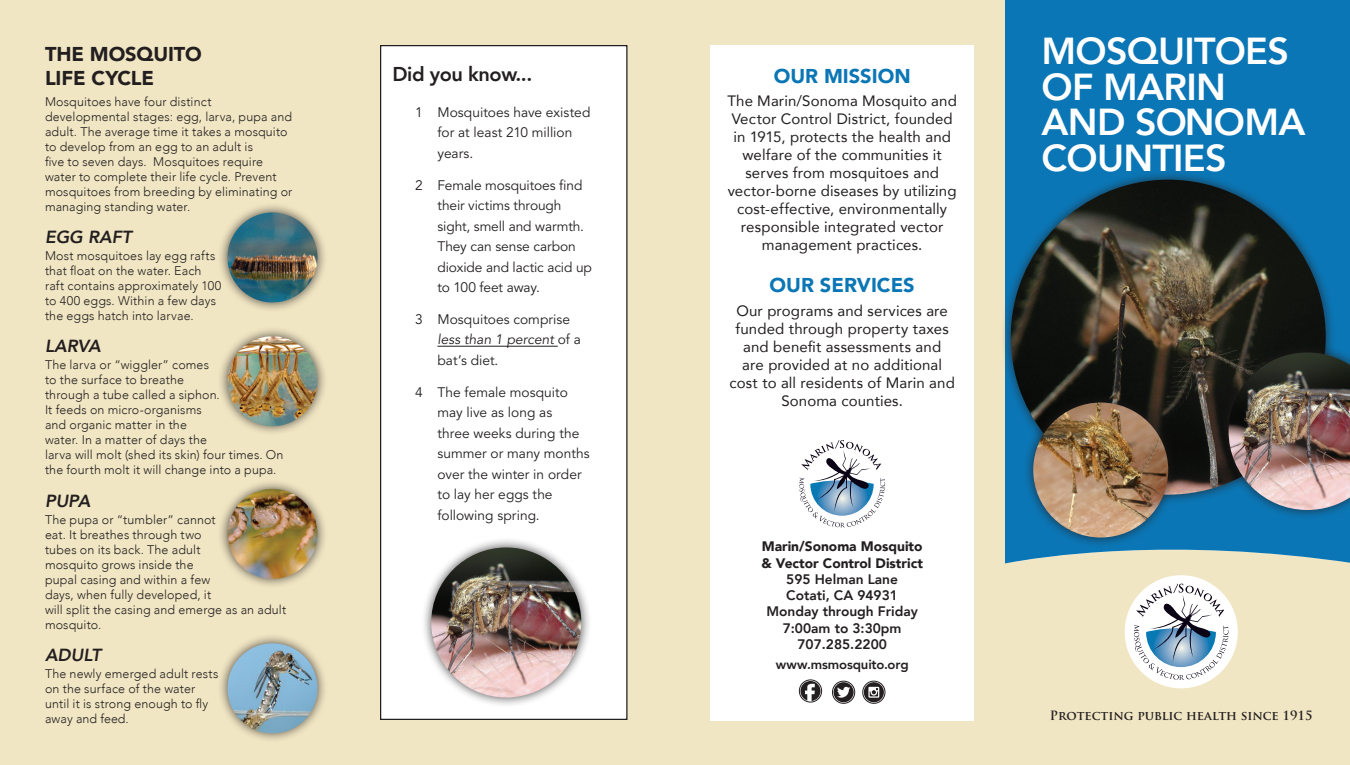
<style>
.page{position:relative;width:1350px;height:765px;background:#fff}
.page>*{position:absolute;margin:0;border:0;box-sizing:border-box;transform-origin:0 0}
.t1{font:800 37.5px/35.5px "Avenir";letter-spacing:-.02em;color:#fff}
.Page_Title{font:900 20px "Avenir";color:#0b76b5}
.Page_Title-2{font:900 20px/24px "Avenir";letter-spacing:-.01em;color:#231f20}
.t2{font:800 20px "Avenir";letter-spacing:-.02em;color:#231f20}
.t3{font:italic 800 17.5px "Avenir";color:#231f20}
.Body_Copy{font:15px/18px "Avenir";letter-spacing:.01em;color:#231f20;text-align:center}
.t4{font:13.75px/20.5px "Avenir";color:#231f20}
.t5{font:800 13.75px/16.2px "Avenir";color:#231f20}
.t6{font:900 13.75px "Avenir";color:#231f20}
.Body_Copy-2{font:800 13.12px "Avenir";letter-spacing:-.01em;color:#231f20}
.Body_Copy-3{font:300 12.5px/15px "Avenir";letter-spacing:.01em;color:#231f20}
.t7{font:700 12.5px "Trajan Pro";color:#231f20}
</style>
<div class="page">
<div style="left:664px;top:0;width:348px;height:765px;background:#f1e6c3"></div>
<div style="left:338px;top:0;width:348px;height:765px;background:#f1e6c3"></div>
<div style="left:0;top:0;width:338px;height:765px;background:#f1e6c3"></div>
<div style="left:1012px;top:564px;width:338px;height:201px;background:#f1e6c3"></div>
<div style="left:218px;top:203px;width:109px;height:109px;background:#231f20;opacity:.75"></div>
<img style="left:228px;top:212px;width:90px;height:90px;border-radius:45px">
<div style="left:218px;top:326px;width:109px;height:110px;background:#231f20;opacity:.75"></div>
<img style="left:228px;top:336px;width:90px;height:90px;border-radius:45px">
<div style="left:218px;top:633px;width:109px;height:110px;background:#231f20;opacity:.75"></div>
<img style="left:228px;top:643px;width:90px;height:90px;border-radius:45px">
<div style="left:218px;top:479px;width:109px;height:110px;background:#231f20;opacity:.75"></div>
<img style="left:228px;top:489px;width:90px;height:90px;border-radius:45px">
<div style="left:381px;top:46px;width:246px;height:673px;background:#fff"></div>
<hr style="left:438px;top:346px;width:120px;height:1px;background:#231f20">
<div style="left:380px;top:45px;width:248px;height:675px;border:1px solid #231f20"></div>
<div style="left:421px;top:538px;width:170px;height:170px;background:#231f20;opacity:.75"></div>
<img style="left:431px;top:547px;width:150px;height:151px;border-radius:75px">
<div style="left:1005px;top:0;width:345px;height:564px;background:#0b76b5"></div>
<div style="left:1001px;top:170px;width:335px;height:335px;background:#231f20;opacity:.75"></div>
<img style="left:1011px;top:180px;width:315px;height:315px;border-radius:158px">
<div style="left:1023px;top:393px;width:155px;height:154px;background:#231f20;opacity:.75"></div>
<img style="left:1033px;top:403px;width:135px;height:135px;border-radius:68px">
<div style="left:1219px;top:343px;width:131px;height:177px;background:#231f20;opacity:.75"></div>
<img style="left:1229px;top:352px;width:121px;height:158px">
<div style="left:711px;top:46px;width:263px;height:675px;background:#fff"></div>
<svg style="left:799px;top:440px;width:86px;height:87px"></svg>
<svg style="left:800px;top:681px;width:21px;height:20px"></svg>
<div style="left:799px;top:680px;width:23px;height:22px;border:1px solid #231f20;border-radius:50%"></div>
<svg style="left:834px;top:682px;width:20px;height:20px"></svg>
<div style="left:832px;top:681px;width:23px;height:22px;border:1px solid #231f20;border-radius:50%"></div>
<svg style="left:864px;top:682px;width:20px;height:20px"></svg>
<div style="left:863px;top:681px;width:22px;height:22px;border:1px solid #231f20;border-radius:50%"></div>
<div style="left:1125px;top:575px;width:113px;height:113px;background:#fff;border-radius:50%"></div>
<svg style="left:1134px;top:584px;width:95px;height:96px"></svg>
<p class="Page_Title-2" style="left:45px;top:42px;width:158px">THE MOSQUITO<br>LIFE CYCLE</p>
<p class="Body_Copy-3" style="left:45px;top:94px;width:249px">Mosquitoes have four distinct developmental stages: egg, larva, pupa and adult. The average time it takes a mosquito to develop from an egg to an adult is<br>five to seven days. Mosquitoes require water to complete their life cycle. Prevent mosquitoes from breeding by eliminating or managing standing water.</p>
<p class="t3" style="left:45px;top:227px;width:88px">EGG RAFT</p>
<p class="Body_Copy-3" style="left:45px;top:248px;width:178px">Most mosquitoes lay egg rafts that float on the water. Each raft contains approximately 100 to 400 eggs. Within a few days the eggs hatch into larvae.</p>
<p class="t3" style="left:45px;top:336px;width:57px">LARVA</p>
<p class="Body_Copy-3" style="left:45px;top:358px;width:240px">The larva or “wiggler” comes<br>to the surface to breathe<br>through a tube called a siphon.<br>It feeds on micro-organisms<br>and organic matter in the<br>water. In a matter of days the<br>larva will molt (shed its skin) four times. On the fourth molt it will change into a pupa.</p>
<p class="t3" style="left:45px;top:490px;width:47px">PUPA</p>
<p class="Body_Copy-3" style="left:45px;top:512px;width:243px">The pupa or “tumbler” cannot<br>eat. It breathes through two<br>tubes on its back. The adult<br>mosquito grows inside the<br>pupal casing and within a few<br>days, when fully developed, it<br>will split the casing and emerge as an adult mosquito.</p>
<p class="t3" style="left:45px;top:645px;width:58px">ADULT</p>
<p class="Body_Copy-3" style="left:45px;top:666px;width:175px">The newly emerged adult rests on the surface of the water until it is strong enough to fly away and feed.</p>
<p class="t2" style="left:392px;top:59px;width:141px">Did you know...</p>
<p class="t4" style="left:438px;top:102px;width:154px;text-indent:-22px">1 Mosquitoes have existed for at least 210 million years.</p>
<p class="t4" style="left:438px;top:175px;width:156px;text-indent:-22px">2 Female mosquitoes find their victims through sight, smell and warmth.<br>They can sense carbon dioxide and lactic acid up to 100 feet away.</p>
<p class="t4" style="left:438px;top:309px;width:145px;text-indent:-22px">3 Mosquitoes comprise less than 1 percent of a bat’s diet.</p>
<p class="t4" style="left:438px;top:382px;width:154px;text-indent:-22px">4 The female mosquito may live as long as<br>three weeks during the summer or many months over the winter in order to lay her eggs the following spring.</p>
<p class="Page_Title" style="left:774px;top:58px;width:138px">OUR MISSION</p>
<p class="Body_Copy" style="left:728px;top:91px;width:231px">The Marin/Sonoma Mosquito and<br>Vector Control District, founded in 1915, protects the health and welfare of the communities it serves from mosquitoes and vector-borne diseases by utilizing cost-effective, environmentally responsible integrated vector management practices.</p>
<p class="Page_Title" style="left:770px;top:268px;width:147px">OUR SERVICES</p>
<p class="Body_Copy" style="left:730px;top:301px;width:227px">Our programs and services are funded through property taxes and benefit assessments and<br>are provided at no additional cost to all residents of Marin and<br>Sonoma counties.</p>
<p class="t6" style="left:762px;top:535px;width:162px">Marin/Sonoma Mosquito</p>
<p class="t6" style="left:761px;top:551px;width:163px">&amp; Vector Control District</p>
<p class="t5" style="left:786px;top:571px;width:113px">595 Helman Lane<br>Cotati, CA 94931</p>
<p class="t5" style="left:766px;top:603px;width:153px;text-align:center">Monday through Friday<br>7:00am to 3:30pm</p>
<p class="t5" style="left:797px;top:636px;width:91px">707.285.2200</p>
<p class="Body_Copy-2" style="left:776px;top:654px;width:134px">www.msmosquito.org</p>
<p class="t1" style="left:1042px;top:33px;width:265px">MOSQUITOES<br>OF MARIN<br>AND SONOMA<br>COUNTIES</p>
<p class="t7" style="left:1050px;top:708px;width:264px">Protecting public health since 1915</p>
</div>
